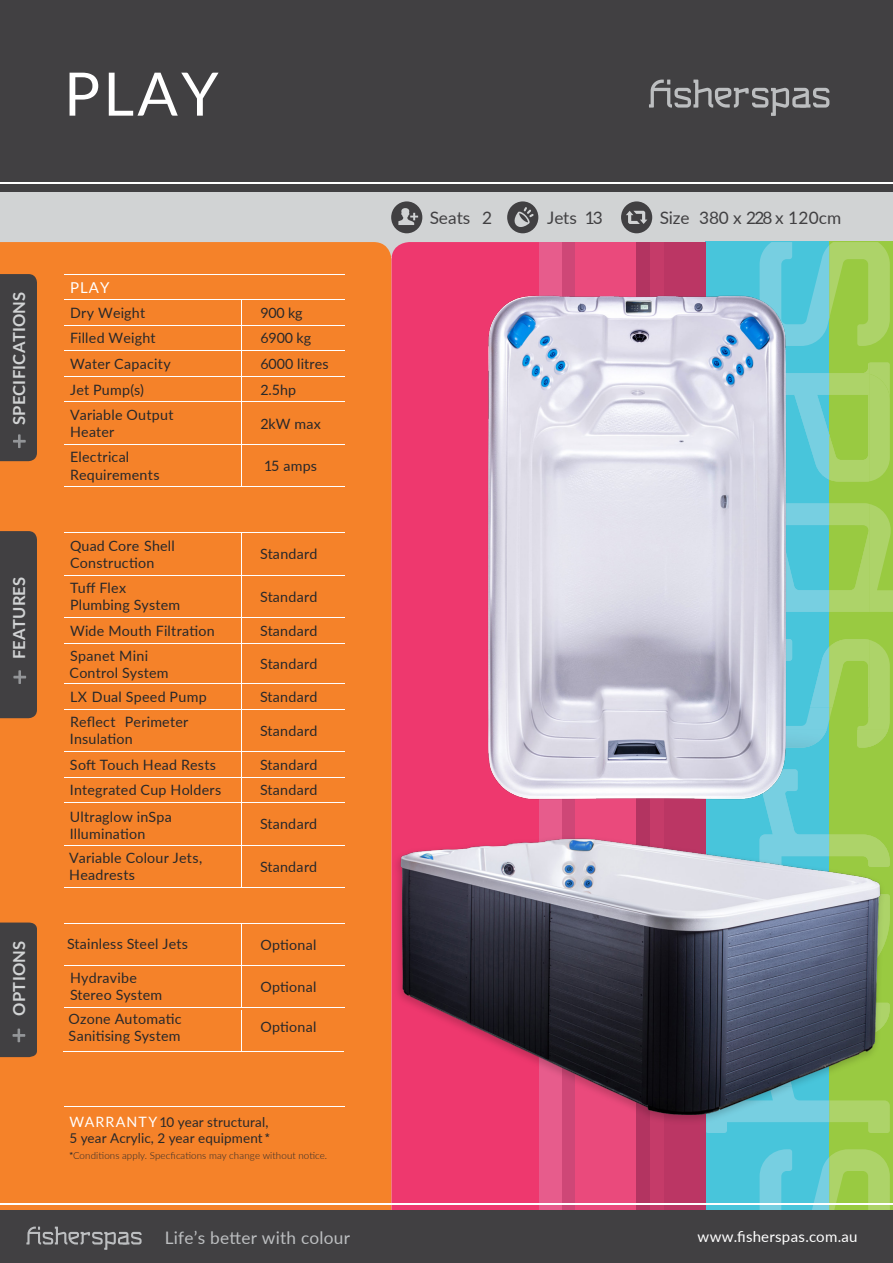
<style>
.page{position:relative;width:893px;height:1263px;background:#fff}
.page>*{position:absolute;margin:0;border:0;box-sizing:border-box;transform-origin:0 0}
.t1{font:60px "Lato";color:#fff}
.t2{font:17.25px "Lato";letter-spacing:-.005em;color:#414042}
.t3{font:17.25px "Lato";letter-spacing:.015em;color:#bcbec0}
.t4{font:700 16.5px "Lato";letter-spacing:.01em;color:#d1d3d4}
.t5{font:15px "Lato";letter-spacing:.025em;color:#fff}
.t6{font:14.25px/17.1px "Lato";letter-spacing:.015em;color:#282829}
.t7{font:13.5px/16.2px "Lato";letter-spacing:.01em;color:#282829}
.t8{font:300 9.75px "Lato";letter-spacing:.015em;color:#282829}
.s1{font-size:14.25px;color:#fff}
.s2{font-family:"Helvetica"}
.s3{font-family:"Helvetica";font-weight:400}
</style>
<div class="page">
<div style="left:0;top:181px;width:893px;height:75px;background:#d1d3d4"></div>
<div style="left:0;top:242px;width:391px;height:968px;background:#f58229"></div>
<div style="left:391px;top:242px;width:148px;height:968px;background:#ee386e"></div>
<div style="left:705px;top:242px;width:140px;height:1021px;background:#48c5db"></div>
<div style="left:663px;top:242px;width:43px;height:1021px;background:#bb3664"></div>
<div style="left:650px;top:242px;width:13px;height:1021px;background:#c53b69"></div>
<div style="left:636px;top:242px;width:14px;height:1021px;background:#b33461"></div>
<div style="left:574px;top:242px;width:62px;height:1021px;background:#ea4a7c"></div>
<div style="left:561px;top:242px;width:13px;height:1021px;background:#ce4777"></div>
<div style="left:539px;top:242px;width:22px;height:1021px;background:#e75c8c"></div>
<div style="left:829px;top:242px;width:64px;height:1021px;background:#99ca41"></div>
<div style="left:0;top:0;width:893px;height:192px;background:#414042"></div>
<svg style="left:649px;top:80px;width:180px;height:36px"></svg>
<hr style="left:64px;top:274px;width:281px;height:1px;background:#fff">
<hr style="left:64px;top:300px;width:281px;height:1px;background:#fff">
<hr style="left:64px;top:325px;width:281px;height:1px;background:#fff">
<hr style="left:64px;top:351px;width:281px;height:1px;background:#fff">
<hr style="left:64px;top:376px;width:281px;height:1px;background:#fff">
<svg style="left:241px;top:301px;width:1px;height:101px"></svg>
<hr style="left:64px;top:402px;width:281px;height:1px;background:#fff">
<hr style="left:241px;top:402px;width:1px;height:42px;background:#fff">
<hr style="left:64px;top:444px;width:281px;height:1px;background:#fff">
<hr style="left:241px;top:445px;width:1px;height:42px;background:#fff">
<hr style="left:64px;top:487px;width:281px;height:1px;background:#fff">
<hr style="left:64px;top:532px;width:281px;height:1px;background:#fff">
<hr style="left:241px;top:533px;width:1px;height:42px;background:#fff">
<hr style="left:64px;top:575px;width:281px;height:1px;background:#fff">
<hr style="left:241px;top:575px;width:1px;height:42px;background:#fff">
<hr style="left:64px;top:617px;width:281px;height:1px;background:#fff">
<svg style="left:241px;top:618px;width:1px;height:24px"></svg>
<hr style="left:64px;top:643px;width:281px;height:1px;background:#fff">
<hr style="left:241px;top:642px;width:1px;height:41px;background:#fff">
<hr style="left:64px;top:683px;width:281px;height:1px;background:#fff">
<svg style="left:241px;top:684px;width:1px;height:25px"></svg>
<hr style="left:64px;top:709px;width:281px;height:1px;background:#fff">
<hr style="left:241px;top:709px;width:1px;height:42px;background:#fff">
<hr style="left:64px;top:751px;width:281px;height:1px;background:#fff">
<hr style="left:64px;top:777px;width:281px;height:1px;background:#fff">
<svg style="left:241px;top:752px;width:1px;height:50px"></svg>
<hr style="left:64px;top:802px;width:281px;height:1px;background:#fff">
<hr style="left:241px;top:803px;width:1px;height:42px;background:#fff">
<hr style="left:64px;top:845px;width:281px;height:1px;background:#fff">
<hr style="left:241px;top:845px;width:1px;height:42px;background:#fff">
<hr style="left:64px;top:887px;width:281px;height:1px;background:#fff">
<hr style="left:64px;top:923px;width:281px;height:1px;background:#fff">
<hr style="left:241px;top:923px;width:1px;height:42px;background:#fff">
<hr style="left:64px;top:965px;width:281px;height:1px;background:#fff">
<hr style="left:241px;top:966px;width:1px;height:42px;background:#fff">
<hr style="left:241px;top:1010px;width:1px;height:41px;background:#fff">
<hr style="left:64px;top:1008px;width:281px;height:1px;background:#fff">
<hr style="left:63px;top:1051px;width:280px;height:1px;background:#fff">
<hr style="left:64px;top:1106px;width:281px;height:1px;background:#fff">
<svg style="left:812px;top:1149px;width:78px;height:61px"></svg>
<svg style="left:760px;top:1149px;width:32px;height:61px"></svg>
<hr style="left:0;top:183px;width:893px;height:1px;background:#fff">
<div style="left:0;top:1210px;width:893px;height:53px;background:#414042"></div>
<svg style="left:760px;top:242px;width:130px;height:104px"></svg>
<hr style="left:0;top:1203px;width:893px;height:1px;background:#fff">
<div style="left:621px;top:201px;width:31px;height:32px;background:#414042;border-radius:50%"></div>
<div style="left:507px;top:201px;width:31px;height:32px;background:#414042;border-radius:50%"></div>
<div style="left:391px;top:201px;width:31px;height:32px;background:#414042;border-radius:50%"></div>
<svg style="left:626px;top:211px;width:21px;height:13px"></svg>
<svg style="left:512px;top:207px;width:22px;height:23px"></svg>
<svg style="left:398px;top:208px;width:20px;height:17px"></svg>
<svg style="left:26px;top:1226px;width:116px;height:24px"></svg>
<div style="left:0;top:274px;width:37px;height:187px;background:#414042"></div>
<svg style="left:829px;top:503px;width:64px;height:109px"></svg>
<svg style="left:829px;top:362px;width:61px;height:120px"></svg>
<svg style="left:829px;top:639px;width:61px;height:91px"></svg>
<img style="left:857px;top:730px;width:31px;height:18px">
<div style="left:0;top:531px;width:37px;height:187px;background:#414042"></div>
<div style="left:0;top:922px;width:37px;height:135px;background:#414042"></div>
<img style="left:444px;top:258px;width:385px;height:521px">
<img style="left:345px;top:779px;width:545px;height:365px">
<p class="t4" style="left:7px;top:425px;width:135px;rotate:-90deg">SPECIFICATIONS</p>
<p class="t4" style="left:7px;top:659px;width:84px;rotate:-90deg">FEATURES</p>
<p class="t4" style="left:7px;top:1016px;width:77px;rotate:-90deg">OPTIONS</p>
<h1 class="t1" style="left:64px;top:51px;width:156px">PLAY</h1>
<p class="t5" style="left:70px;top:277px;width:41px">PLAY</p>
<p class="t6" style="left:70px;top:304px;width:77px">Dry Weight</p>
<p class="t6" style="left:260px;top:304px;width:44px">900 kg</p>
<p class="t6" style="left:70px;top:329px;width:87px">Filled Weight</p>
<p class="t6" style="left:260px;top:329px;width:52px">6900 kg</p>
<p class="t6" style="left:70px;top:355px;width:102px">Water Capacity</p>
<p class="t6" style="left:260px;top:355px;width:70px">6000 litres</p>
<p class="t6" style="left:70px;top:380px;width:75px">Jet Pump(s)</p>
<p class="t6" style="left:260px;top:380px;width:37px">2.5hp</p>
<p class="t6" style="left:70px;top:406px;width:105px">Variable Output<br>Heater</p>
<p class="t6" style="left:260px;top:414px;width:62px">2kW max</p>
<p class="t6" style="left:70px;top:448px;width:91px">Electrical<br>Requirements</p>
<p class="t6" style="left:264px;top:457px;width:54px">15 amps</p>
<p class="t6" style="left:70px;top:536px;width:106px">Quad Core Shell<br>Construction</p>
<p class="t6" style="left:260px;top:545px;width:59px">Standard</p>
<p class="t6" style="left:70px;top:579px;width:112px">Tuff Flex<br>Plumbing System</p>
<p class="t6" style="left:260px;top:587px;width:59px">Standard</p>
<p class="t6" style="left:70px;top:621px;width:146px">Wide Mouth Filtration</p>
<p class="t6" style="left:260px;top:621px;width:59px">Standard</p>
<p class="t6" style="left:70px;top:647px;width:101px;line-height:16.5px">Spanet Mini<br>Control System</p>
<p class="t6" style="left:260px;top:654px;width:59px">Standard</p>
<p class="t6" style="left:70px;top:687px;width:138px">LX Dual Speed Pump</p>
<p class="t6" style="left:260px;top:687px;width:59px">Standard</p>
<p class="t6" style="left:70px;top:713px;width:120px">Reflect Perimeter<br>Insulation</p>
<p class="t6" style="left:260px;top:721px;width:59px">Standard</p>
<p class="t6" style="left:70px;top:755px;width:148px">Soft Touch Head Rests</p>
<p class="t6" style="left:260px;top:755px;width:59px">Standard</p>
<p class="t6" style="left:70px;top:781px;width:153px">Integrated Cup Holders</p>
<p class="t6" style="left:260px;top:781px;width:59px">Standard</p>
<p class="t6" style="left:70px;top:807px;width:104px">Ultraglow inSpa<br>Illumination</p>
<p class="t6" style="left:69px;top:849px;width:135px">Variable Colour Jets,<br>Headrests</p>
<p class="t6" style="left:67px;top:934px;width:123px">Stainless Steel Jets</p>
<p class="t6" style="left:70px;top:969px;width:94px">Hydravibe<br>Stereo System</p>
<p class="t6" style="left:69px;top:1010px;width:114px">Ozone Automatic<br>Sanitising System</p>
<p class="t6" style="left:260px;top:815px;width:59px">Standard</p>
<p class="t6" style="left:260px;top:857px;width:59px">Standard</p>
<p class="t6" style="left:260px;top:935px;width:58px">Optional</p>
<p class="t6" style="left:260px;top:978px;width:58px">Optional</p>
<p class="t6" style="left:260px;top:1018px;width:58px">Optional</p>
<p class="t7" style="left:69px;top:1113px;width:202px"><span class="s1">WARRANTY</span> 10 year structural,<br>5 year Acrylic, 2 year equipment <span class="s2">*</span></p>
<p class="t8" style="left:69px;top:1149px;width:259px"><span class="s3">*</span>Conditions apply. Specfications may change without notice.</p>
<p class="t2" style="left:430px;top:205px;width:64px">Seats 2</p>
<p class="t2" style="left:547px;top:205px;width:57px">Jets 13</p>
<p class="t2" style="left:660px;top:205px;width:183px">Size 380 x 228 x 120cm</p>
<p class="t3" style="left:165px;top:1225px;width:187px">Life’s better with colour</p>
<p class="t5" style="left:698px;top:1226px;width:162px">www.fisherspas.com.au</p>
</div>
